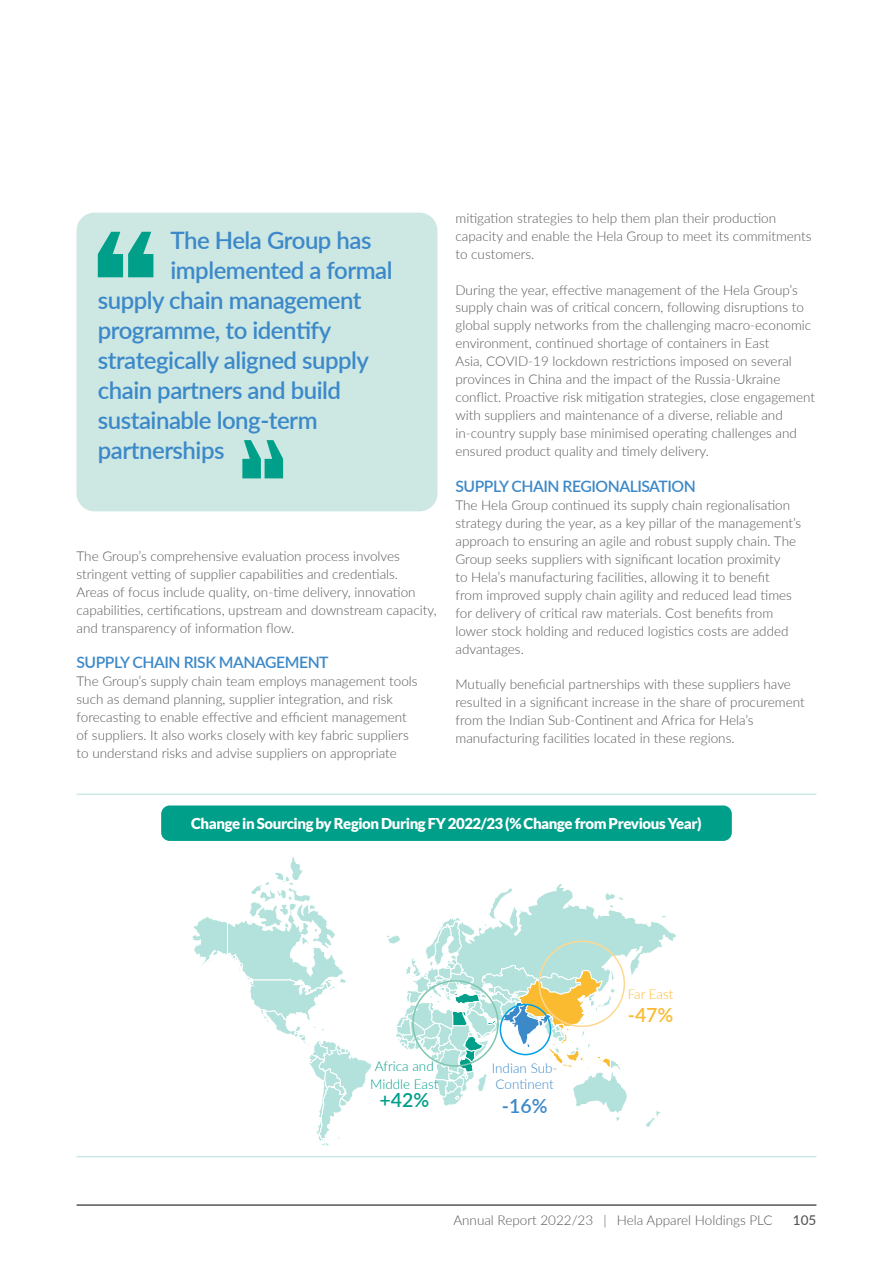
<style>
.page{position:relative;width:893px;height:1263px;background:#fff}
.page>*{position:absolute;margin:0;border:0;box-sizing:border-box;transform-origin:0 0}
.t1{font:600 24px "Lato";letter-spacing:-.02em;color:#3c89c9}
.t2{font:600 19.5px "Lato";color:#009f8a}
.t3{font:600 19.5px "Lato";color:#3c89c9}
.t4{font:600 19.5px "Lato";color:#fbbb30}
.t5{font:600 15.75px "Lato";letter-spacing:-.03em;color:#3c89c9}
.t6{font:900 15px "Lato";letter-spacing:-.03em;color:#fff}
.t7{font:300 13.5px/18px "Lato";color:#575756}
.t8{font:300 13.5px/18px "Lato";color:#009f8a;text-align:center}
.t9{font:300 13.5px/16.2px "Lato";color:#3c89c9}
.t10{font:300 13.5px "Lato";color:#fbbb30}
.t11{font:500 13.5px "Lato";color:#575756}
</style>
<div class="page">
<hr style="left:77px;top:1205px;width:739px;height:1px;background:#000">
<div style="left:77px;top:213px;width:360px;height:298px;background:#cde7e3;border-radius:18px"></div>
<svg style="left:98px;top:232px;width:55px;height:45px"></svg>
<svg style="left:242px;top:440px;width:41px;height:38px"></svg>
<svg style="left:192px;top:857px;width:179px;height:289px"></svg>
<svg style="left:385px;top:884px;width:335px;height:274px"></svg>
<div style="left:161px;top:805px;width:571px;height:36px;background:#009f8a;border-radius:9px"></div>
<hr style="left:77px;top:794px;width:739px;height:1px;background:#009f8a">
<hr style="left:77px;top:1156px;width:739px;height:1px;background:#009f8a">
<div style="left:412px;top:980px;width:87px;height:87px;border:2px solid #7fc6af;border-radius:50%"></div>
<div style="left:500px;top:1004px;width:51px;height:51px;border:2px solid #009fe3;border-radius:50%"></div>
<div style="left:539px;top:940px;width:86px;height:87px;border:2px solid #fed890;border-radius:50%"></div>
<h1 class="t1" style="left:170px;top:223px;width:203px">The Hela Group has</h1>
<h1 class="t1" style="left:170px;top:253px;width:224px">implemented a formal</h1>
<h1 class="t1" style="left:98px;top:283px;width:265px">supply chain management</h1>
<h1 class="t1" style="left:98px;top:313px;width:235px">programme, to identify</h1>
<h1 class="t1" style="left:98px;top:343px;width:273px">strategically aligned supply</h1>
<h1 class="t1" style="left:98px;top:373px;width:245px">chain partners and build</h1>
<h1 class="t1" style="left:98px;top:403px;width:221px">sustainable long-term</h1>
<h1 class="t1" style="left:98px;top:433px;width:128px">partnerships</h1>
<p class="t7" style="left:77px;top:546px;width:362px">The Group’s comprehensive evaluation process involves stringent vetting of supplier capabilities and credentials.<br>Areas of focus include quality, on-time delivery, innovation capabilities, certifications, upstream and downstream capacity, and transparency of information flow.</p>
<p class="t5" style="left:77px;top:651px;width:254px">SUPPLY CHAIN RISK MANAGEMENT</p>
<p class="t7" style="left:77px;top:671px;width:343px">The Group’s supply chain team employs management tools such as demand planning, supplier integration, and risk forecasting to enable effective and efficient management of suppliers. It also works closely with key fabric suppliers to understand risks and advise suppliers on appropriate</p>
<p class="t7" style="left:455px;top:209px;width:358px">mitigation strategies to help them plan their production capacity and enable the Hela Group to meet its commitments to customers.</p>
<p class="t7" style="left:455px;top:280px;width:361px">During the year, effective management of the Hela Group’s supply chain was of critical concern, following disruptions to global supply networks from the challenging macro-economic environment, continued shortage of containers in East<br>Asia, COVID-19 lockdown restrictions imposed on several provinces in China and the impact of the Russia-Ukraine conflict. Proactive risk mitigation strategies, close engagement with suppliers and maintenance of a diverse, reliable and in-country supply base minimised operating challenges and ensured product quality and timely delivery.</p>
<p class="t5" style="left:455px;top:474px;width:242px">SUPPLY CHAIN REGIONALISATION</p>
<p class="t7" style="left:455px;top:495px;width:347px">The Hela Group continued its supply chain regionalisation strategy during the year, as a key pillar of the management’s approach to ensuring an agile and robust supply chain. The Group seeks suppliers with significant location proximity<br>to Hela’s manufacturing facilities, allowing it to benefit<br>from improved supply chain agility and reduced lead times for delivery of critical raw materials. Cost benefits from lower stock holding and reduced logistics costs are added advantages.</p>
<p class="t7" style="left:455px;top:674px;width:351px">Mutually beneficial partnerships with these suppliers have resulted in a significant increase in the share of procurement from the Indian Sub-Continent and Africa for Hela’s manufacturing facilities located in these regions.</p>
<p class="t6" style="left:191px;top:815px;width:512px">Change in Sourcing by Region During FY 2022/23 (% Change from Previous Year)</p>
<p class="t8" style="left:370px;top:1057px;width:70px">Africa and<br>Middle East</p>
<h2 class="t2" style="left:379px;top:1086px;width:51px">+42%</h2>
<p class="t9" style="left:492px;top:1059px;width:67px">Indian Sub-<br>Continent</p>
<h2 class="t3" style="left:502px;top:1091px;width:47px">-16%</h2>
<p class="t10" style="left:628px;top:985px;width:47px">Far East</p>
<h2 class="t4" style="left:628px;top:1001px;width:47px">-47%</h2>
<p class="t7" style="left:453px;top:1210px;width:321px">Annual Report 2022/23 | Hela Apparel Holdings PLC</p>
<p class="t11" style="left:793px;top:1210px;width:25px">105</p>
</div>
